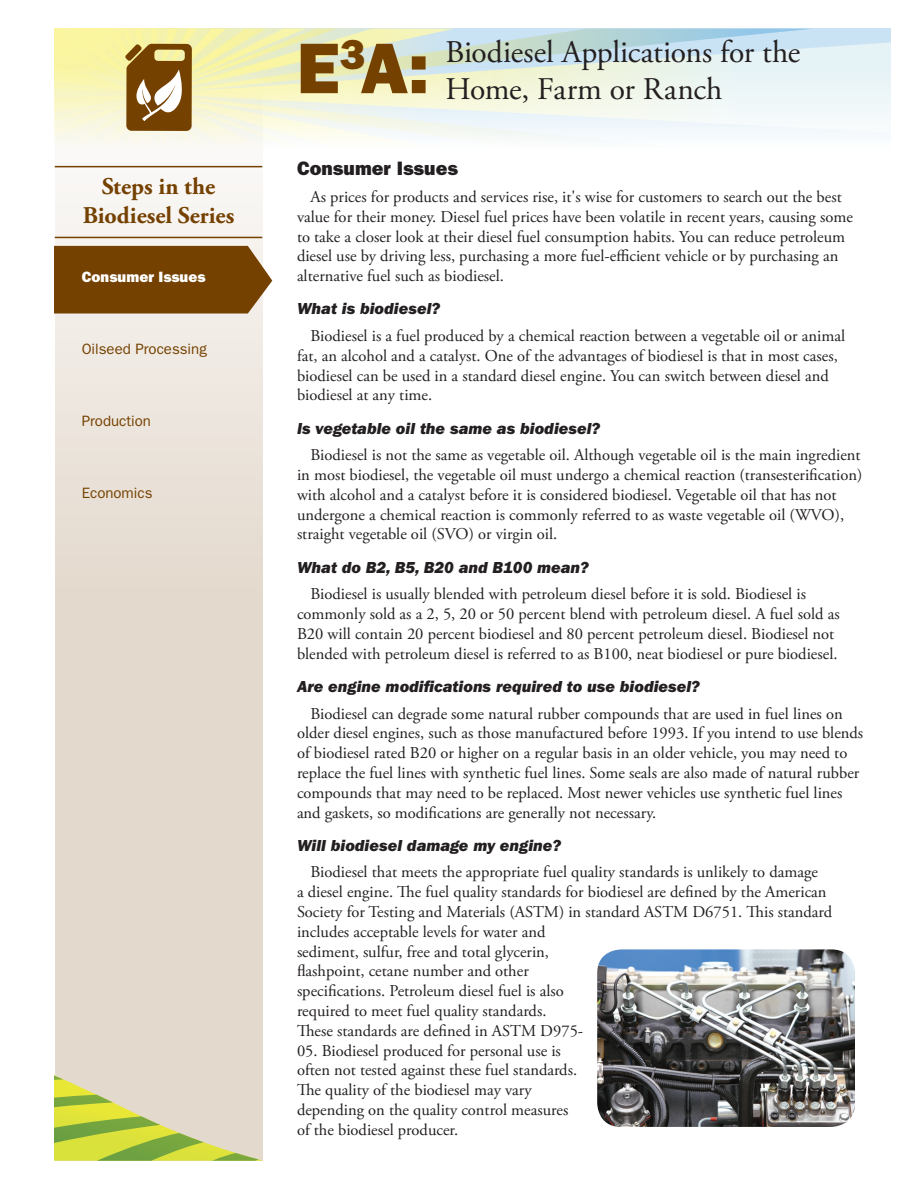
<style>
.page{position:relative;width:918px;height:1188px;background:#fff}
.page>*{position:absolute;margin:0;border:0;box-sizing:border-box;transform-origin:0 0}
.t1{font:72px "ITC Franklin Gothic Std Hvy";color:#754100}
.t2{font:31.5px/37.8px "Adobe Garamond Pro";letter-spacing:-.01em;color:#231f20}
.t3{font:700 24px/28.8px "Adobe Garamond Pro";color:#754100;text-align:center}
.Head{font:19.5px "ITC Franklin Gothic Std Hvy";color:#231f20}
.Body_text{font:16.5px/19.8px "Adobe Garamond Pro";color:#231f20}
.Subhead{font:16.5px "ITC Franklin Gothic Std Hvy It";color:#231f20}
.t4{font:15px "ITC Franklin Gothic Std";color:#754100}
.t5{font:15px "ITC Franklin Gothic Std Hvy";color:#fff}
</style>
<div class="page">
<svg style="left:814px;top:29px;width:77px;height:105px"></svg>
<svg style="left:814px;top:42px;width:77px;height:91px"></svg>
<svg style="left:55px;top:165px;width:207px;height:910px;background:#e7ded4"></svg>
<svg style="left:54px;top:29px;width:760px;height:118px"></svg>
<svg style="left:54px;top:1075px;width:208px;height:86px;background:#cdd289"></svg>
<svg style="left:54px;top:246px;width:218px;height:68px;background:#7d4c0f"></svg>
<hr style="left:55px;top:166px;width:207px;height:1px;background:#754100">
<hr style="left:55px;top:237px;width:207px;height:1px;background:#754100">
<img style="left:597px;top:949px;width:258px;height:178px">
<p class="t3" style="left:83px;top:173px;width:153px">Steps in the<br>Biodiesel Series</p>
<p class="t5" style="left:82px;top:268px;width:125px">Consumer Issues</p>
<p class="t4" style="left:82px;top:340px;width:127px">Oilseed Processing</p>
<p class="t4" style="left:82px;top:412px;width:71px">Production</p>
<p class="t4" style="left:82px;top:484px;width:72px">Economics</p>
<h1 class="t1" style="left:297px;top:26px;width:134px">E<sup>3</sup>A:</h1>
<h2 class="t2" style="left:446px;top:34px;width:356px">Biodiesel Applications for the<br>Home, Farm or Ranch</h2>
<p class="Head" style="left:297px;top:157px;width:163px">Consumer Issues</p>
<p class="Body_text" style="left:297px;top:187px;width:557px;text-indent:14px">As prices for products and services rise, it's wise for customers to search out the best value for their money. Diesel fuel prices have been volatile in recent years, causing some to take a closer look at their diesel fuel consumption habits. You can reduce petroleum diesel use by driving less, purchasing a more fuel-efficient vehicle or by purchasing an alternative fuel such as biodiesel.</p>
<p class="Subhead" style="left:297px;top:299px;width:144px">What is biodiesel?</p>
<p class="Body_text" style="left:297px;top:326px;width:550px;text-indent:14px">Biodiesel is a fuel produced by a chemical reaction between a vegetable oil or animal fat, an alcohol and a catalyst. One of the advantages of biodiesel is that in most cases, biodiesel can be used in a standard diesel engine. You can switch between diesel and biodiesel at any time.</p>
<p class="Subhead" style="left:297px;top:419px;width:305px">Is vegetable oil the same as biodiesel?</p>
<p class="Body_text" style="left:297px;top:446px;width:567px;text-indent:14px">Biodiesel is not the same as vegetable oil. Although vegetable oil is the main ingredient in most biodiesel, the vegetable oil must undergo a chemical reaction (transesterification) with alcohol and a catalyst before it is considered biodiesel. Vegetable oil that has not undergone a chemical reaction is commonly referred to as waste vegetable oil (WVO), straight vegetable oil (SVO) or virgin oil.</p>
<p class="Subhead" style="left:297px;top:558px;width:293px">What do B2, B5, B20 and B100 mean?</p>
<p class="Body_text" style="left:297px;top:585px;width:544px;text-indent:14px">Biodiesel is usually blended with petroleum diesel before it is sold. Biodiesel is commonly sold as a 2, 5, 20 or 50 percent blend with petroleum diesel. A fuel sold as B20 will contain 20 percent biodiesel and 80 percent petroleum diesel. Biodiesel not blended with petroleum diesel is referred to as B100, neat biodiesel or pure biodiesel.</p>
<p class="Subhead" style="left:297px;top:677px;width:404px">Are engine modifications required to use biodiesel?</p>
<p class="Body_text" style="left:297px;top:704px;width:568px;text-indent:14px">Biodiesel can degrade some natural rubber compounds that are used in fuel lines on older diesel engines, such as those manufactured before 1993. If you intend to use blends of biodiesel rated B20 or higher on a regular basis in an older vehicle, you may need to replace the fuel lines with synthetic fuel lines. Some seals are also made of natural rubber compounds that may need to be replaced. Most newer vehicles use synthetic fuel lines and gaskets, so modifications are generally not necessary.</p>
<p class="Subhead" style="left:297px;top:836px;width:265px">Will biodiesel damage my engine?</p>
<p class="Body_text" style="left:297px;top:863px;width:537px;text-indent:14px">Biodiesel that meets the appropriate fuel quality standards is unlikely to damage<br>a diesel engine. The fuel quality standards for biodiesel are defined by the American Society for Testing and Materials (ASTM) in standard ASTM D6751. This standard includes acceptable levels for water and<br>sediment, sulfur, free and total glycerin,<br>flashpoint, cetane number and other<br>specifications. Petroleum diesel fuel is also<br>required to meet fuel quality standards.<br>These standards are defined in ASTM D975-</p>
<p class="Body_text" style="left:297px;top:1041px;width:282px">05. Biodiesel produced for personal use is often not tested against these fuel standards.<br>The quality of the biodiesel may vary depending on the quality control measures of the biodiesel producer.</p>
</div>
